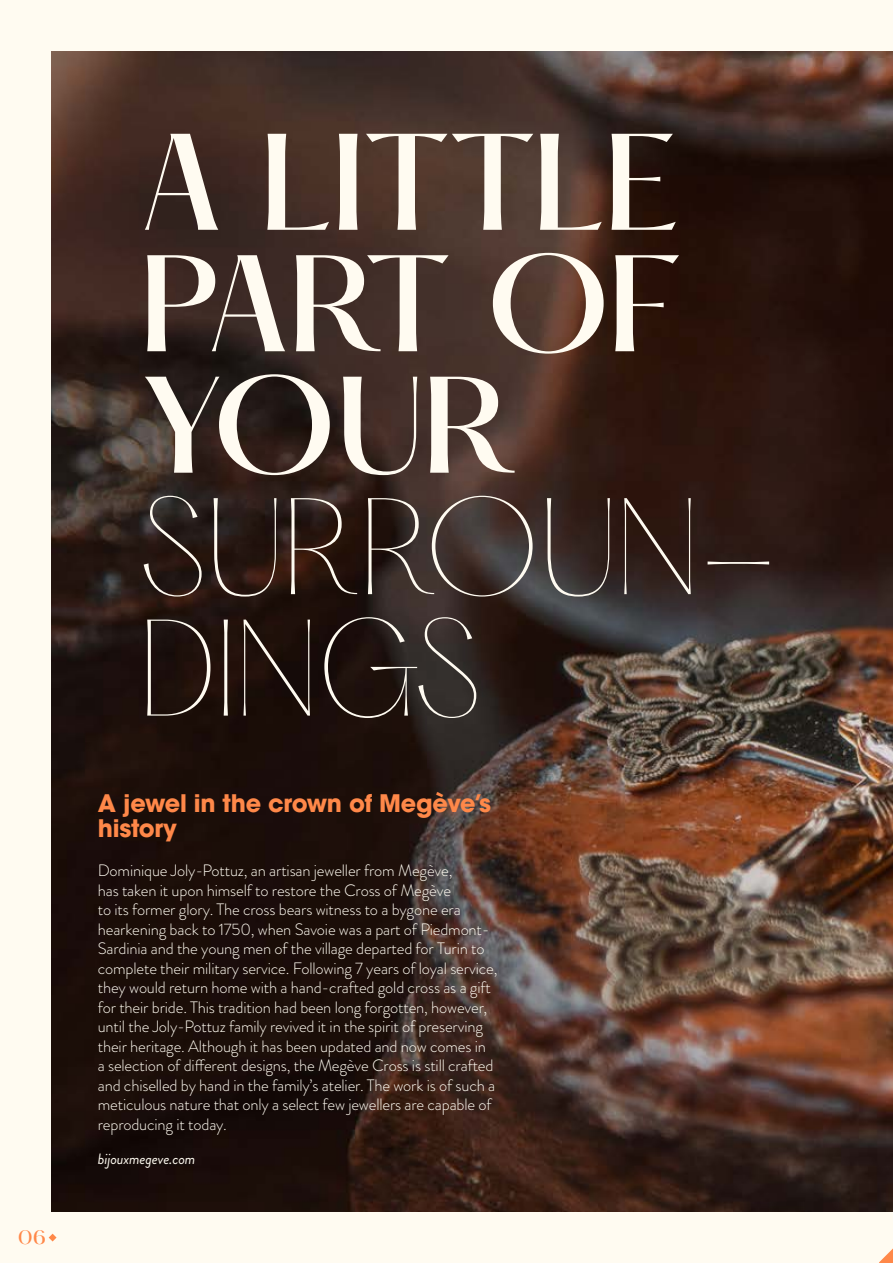
<style>
.page{position:relative;width:893px;height:1263px;background:#fffbf1}
.page>*{position:absolute;margin:0;border:0;box-sizing:border-box;transform-origin:0 0}
.t1{font:500 120px/121.5px "PP Hatton";letter-spacing:-.03em;color:#fffbf1;text-align:justify}
.t2{font:200 120px/121.5px "PP Hatton";letter-spacing:-.01em;color:#fffbf1}
.t3{font:700 24px/25.5px "ITC Avant Garde Std";letter-spacing:-.01em;color:#ff8849}
.t4{font:500 16.95px "PP Hatton";color:#ff8849}
.t5{font:300 16.5px/19.5px "Brandon Grotesque";letter-spacing:-.01em;color:#fffbf1}
.t6{font:italic 15px "Brandon Grotesque";letter-spacing:-.01em;color:#fffbf1}
</style>
<div class="page">
<img style="left:51px;top:51px;width:842px;height:1161px">
<svg style="left:49px;top:1233px;width:8px;height:8px"></svg>
<svg style="left:879px;top:1248px;width:14px;height:15px"></svg>
<p class="t4" style="left:18px;top:1228px;width:30px">06</p>
<h1 class="t1" style="left:139px;top:128px;width:545px">A LITTLE PART OF YOUR</h1>
<h1 class="t2" style="left:139px;top:492px;width:640px">SURROUN-<br>DINGS</h1>
<h2 class="t3" style="left:98px;top:790px;width:395px">A jewel in the crown of Megève’s history</h2>
<p class="t5" style="left:98px;top:861px;width:401px">Dominique Joly-Pottuz, an artisan jeweller from Megève,<br>has taken it upon himself to restore the Cross of Megève<br>to its former glory. The cross bears witness to a bygone era hearkening back to 1750, when Savoie was a part of Piedmont-Sardinia and the young men of the village departed for Turin to complete their military service. Following 7 years of loyal service, they would return home with a hand-crafted gold cross as a gift for their bride. This tradition had been long forgotten, however, until the Joly-Pottuz family revived it in the spirit of preserving their heritage. Although it has been updated and now comes in<br>a selection of different designs, the Megève Cross is still crafted and chiselled by hand in the family’s atelier. The work is of such a meticulous nature that only a select few jewellers are capable of reproducing it today.</p>
<p class="t6" style="left:98px;top:1148px;width:99px">bijouxmegeve.com</p>
</div>
